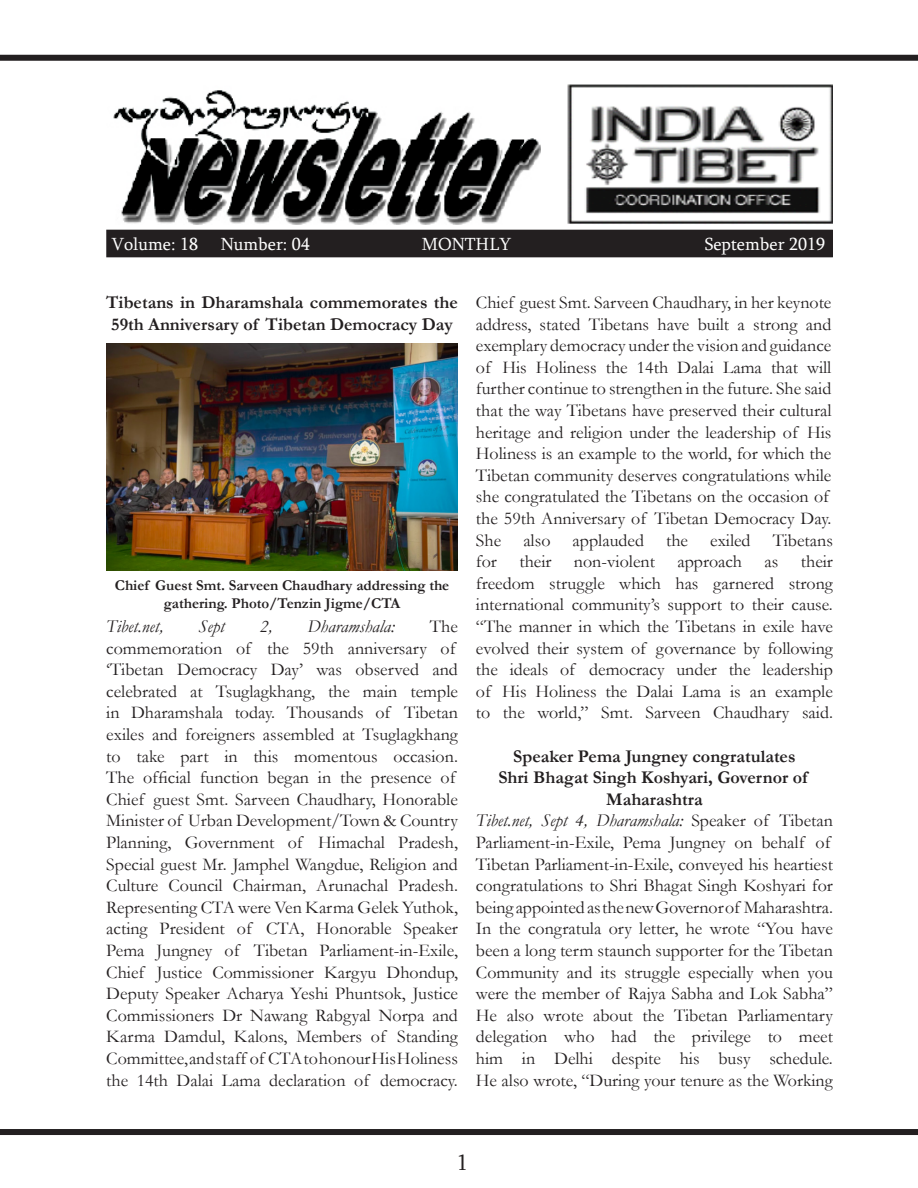
<style>
.page{position:relative;width:918px;height:1188px;background:#fff}
.page>*{position:absolute;margin:0;border:0;box-sizing:border-box;transform-origin:0 0}
.t1{font:22.5px "Sylfaen";color:#231f20}
.t2{font:18px/21.6px "Garamond";color:#231f20}
.t3{font:700 18px/21.6px "Garamond";color:#231f20}
.t4{font:18px "Sylfaen";color:#fff}
.t5{font:italic 18px "Garamond";color:#231f20}
.t6{font:700 15px/18px "Garamond";color:#231f20;text-align:center}
.s1{font-weight:700}
.s2{font-style:italic}
</style>
<div class="page">
<img style="left:113px;top:90px;width:428px;height:134px">
<img style="left:567px;top:84px;width:266px;height:140px">
<div style="left:107px;top:230px;width:725px;height:27px;background:#231f20"></div>
<div style="left:0;top:1129px;width:918px;height:6px;background:#231f20"></div>
<div style="left:0;top:55px;width:918px;height:6px;background:#231f20"></div>
<img style="left:106px;top:343px;width:352px;height:227px">
<p class="t4" style="left:111px;top:232px;width:88px">Volume: 18</p>
<p class="t4" style="left:221px;top:232px;width:91px">Number: 04</p>
<p class="t4" style="left:422px;top:232px;width:91px">MONTHLY</p>
<p class="t4" style="left:705px;top:232px;width:122px">September 2019</p>
<p class="t3" style="left:106px;top:292px;width:353px">Tibetans in Dharamshala commemorates the<br>59th Anniversary of Tibetan Democracy Day</p>
<p class="t6" style="left:115px;top:577px;width:336px">Chief Guest Smt. Sarveen Chaudhary addressing the gathering. Photo/Tenzin Jigme/CTA</p>
<p class="t5" style="left:106px;top:614px;width:59px">Tibet.net,</p>
<p class="t5" style="left:198px;top:614px;width:28px">Sept</p>
<p class="t5" style="left:260px;top:614px;width:14px">2,</p>
<p class="t5" style="left:308px;top:614px;width:89px">Dharamshala:</p>
<p class="t2" style="left:106px;top:615px;width:353px;text-indent:324px">The commemoration of the 59th anniversary of ‘Tibetan Democracy Day’ was observed and celebrated at Tsuglagkhang, the main temple in Dharamshala today. Thousands of Tibetan exiles and foreigners assembled at Tsuglagkhang to take part in this momentous occasion.<br>The official function began in the presence of Chief guest Smt. Sarveen Chaudhary, Honorable Minister of Urban Development/Town &amp; Country Planning, Government of Himachal Pradesh, Special guest Mr. Jamphel Wangdue, Religion and Culture Council Chairman, Arunachal Pradesh.<br>Representing CTA were Ven Karma Gelek Yuthok, acting President of CTA, Honorable Speaker Pema Jungney of Tibetan Parliament-in-Exile, Chief Justice Commissioner Kargyu Dhondup, Deputy Speaker Acharya Yeshi Phuntsok, Justice Commissioners Dr Nawang Rabgyal Norpa and Karma Damdul, Kalons, Members of Standing Committee, and staff of CTA to honour His Holiness the 14th Dalai Lama declaration of democracy.</p>
<p class="t2" style="left:476px;top:291px;width:358px">Chief guest Smt. Sarveen Chaudhary, in her keynote address, stated Tibetans have built a strong and exemplary democracy under the vision and guidance of His Holiness the 14th Dalai Lama that will further continue to strengthen in the future. She said that the way Tibetans have preserved their cultural heritage and religion under the leadership of His Holiness is an example to the world, for which the Tibetan community deserves congratulations while she congratulated the Tibetans on the occasion of the 59th Anniversary of Tibetan Democracy Day.<br>She also applauded the exiled Tibetans for</p>
<p class="t2" style="left:476px;top:550px;width:359px;text-align:justify;text-indent:43px">their non-violent approach as their freedom struggle which has garnered strong international community’s support to their cause. “The manner in which the Tibetans in exile have evolved their system of governance by following the ideals of democracy under the leadership of His Holiness the Dalai Lama is an example to the world,” Smt. Sarveen Chaudhary said.</p>
<p class="t2" style="left:476px;top:745px;width:359px;text-align:center"><span class="s1">Speaker Pema Jungney congratulates<br>Shri Bhagat Singh Koshyari, Governor of Maharashtra<br></span><span class="s2">Tibet.net, Sept 4, Dharamshala:</span> Speaker of Tibetan Parliament-in-Exile, Pema Jungney on behalf of Tibetan Parliament-in-Exile, conveyed his heartiest congratulations to Shri Bhagat Singh Koshyari for being appointed as the new Governor of Maharashtra.<br>In the congratula ory letter, he wrote “You have been a long term staunch supporter for the Tibetan Community and its struggle especially when you were the member of Rajya Sabha and Lok Sabha” He also wrote about the Tibetan Parliamentary delegation who had the privilege to meet him in Delhi despite his busy schedule.<br>He also wrote, “During your tenure as the Working</p>
<p class="t1" style="left:457px;top:1147px;width:13px">1</p>
</div>
